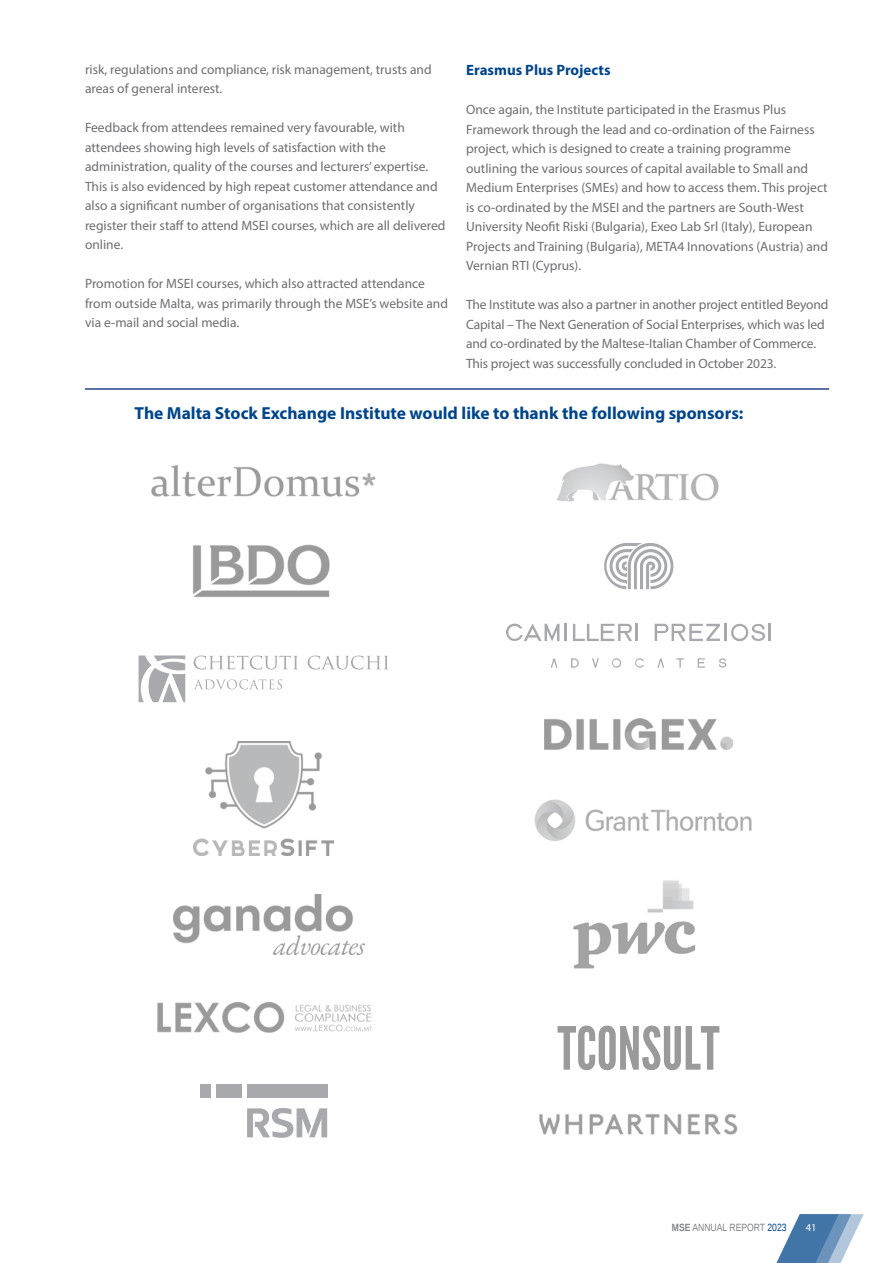
<style>
.page{position:relative;width:893px;height:1263px;background:#fff}
.page>*{position:absolute;margin:0;border:0;box-sizing:border-box;transform-origin:0 0}
.t1{font:700 17.4px "Myriad Pro";color:#00458b}
.t2{font:700 15px "Myriad Pro";color:#00458b}
.t3{font:13.5px/19.5px "Myriad Pro";color:#6d6e71}
.t4{font:10.5px "Liberation Sans Narrow";color:#808285}
.t5{font:10.5px "Myriad Pro";color:#fff}
.s1{font-weight:700}
.s2{color:#00458b}
</style>
<div class="page">
<svg style="left:776px;top:1214px;width:88px;height:49px"></svg>
<svg style="left:194px;top:656px;width:103px;height:13px"></svg>
<svg style="left:308px;top:655px;width:80px;height:14px"></svg>
<svg style="left:139px;top:655px;width:46px;height:47px"></svg>
<svg style="left:194px;top:679px;width:88px;height:10px"></svg>
<img style="left:157px;top:1002px;width:215px;height:31px">
<img style="left:544px;top:719px;width:189px;height:30px">
<div style="left:247px;top:1084px;width:80px;height:14px;background:#a7a9ac"></div>
<div style="left:200px;top:1084px;width:10px;height:14px;background:#a7a9ac"></div>
<div style="left:216px;top:1084px;width:25px;height:14px;background:#a7a9ac"></div>
<svg style="left:247px;top:1108px;width:80px;height:30px"></svg>
<img style="left:556px;top:463px;width:163px;height:39px">
<img style="left:174px;top:894px;width:190px;height:61px">
<svg style="left:557px;top:1025px;width:162px;height:45px"></svg>
<img style="left:539px;top:1114px;width:199px;height:21px">
<img style="left:151px;top:465px;width:225px;height:32px">
<img style="left:193px;top:544px;width:137px;height:53px">
<img style="left:573px;top:880px;width:123px;height:89px">
<img style="left:534px;top:799px;width:218px;height:42px">
<hr style="left:85px;top:388px;width:744px;height:2px;background:#25408f">
<svg style="left:506px;top:623px;width:53px;height:18px"></svg>
<hr style="left:564px;top:624px;width:3px;height:17px;background:#a7a9ac">
<svg style="left:573px;top:624px;width:59px;height:17px"></svg>
<hr style="left:635px;top:624px;width:3px;height:17px;background:#a7a9ac">
<svg style="left:655px;top:624px;width:65px;height:17px"></svg>
<hr style="left:724px;top:624px;width:3px;height:17px;background:#a7a9ac">
<svg style="left:731px;top:624px;width:34px;height:17px"></svg>
<hr style="left:768px;top:624px;width:3px;height:17px;background:#a7a9ac">
<svg style="left:571px;top:658px;width:8px;height:10px"></svg>
<svg style="left:592px;top:658px;width:7px;height:10px"></svg>
<svg style="left:551px;top:658px;width:7px;height:10px"></svg>
<svg style="left:657px;top:658px;width:7px;height:10px"></svg>
<svg style="left:612px;top:658px;width:9px;height:10px"></svg>
<svg style="left:676px;top:658px;width:8px;height:10px"></svg>
<svg style="left:698px;top:658px;width:7px;height:10px"></svg>
<svg style="left:719px;top:658px;width:7px;height:9px"></svg>
<svg style="left:635px;top:658px;width:9px;height:10px"></svg>
<svg style="left:604px;top:543px;width:69px;height:46px"></svg>
<img style="left:194px;top:741px;width:139px;height:114px">
<p class="t3" style="left:85px;top:59px;width:348px">risk, regulations and compliance, risk management, trusts and areas of general interest.</p>
<p class="t3" style="left:85px;top:118px;width:362px">Feedback from attendees remained very favourable, with attendees showing high levels of satisfaction with the administration, quality of the courses and lecturers’ expertise.<br>This is also evidenced by high repeat customer attendance and also a significant number of organisations that consistently register their staff to attend MSEI courses, which are all delivered online.</p>
<p class="t3" style="left:85px;top:274px;width:364px">Promotion for MSEI courses, which also attracted attendance from outside Malta, was primarily through the MSE’s website and via e-mail and social media.</p>
<p class="t2" style="left:466px;top:60px;width:146px">Erasmus Plus Projects</p>
<p class="t3" style="left:466px;top:100px;width:363px">Once again, the Institute participated in the Erasmus Plus Framework through the lead and co-ordination of the Fairness project, which is designed to create a training programme outlining the various sources of capital available to Small and Medium Enterprises (SMEs) and how to access them. This project is co-ordinated by the MSEI and the partners are South-West University Neofit Riski (Bulgaria), Exeo Lab Srl (Italy), European Projects and Training (Bulgaria), META4 Innovations (Austria) and Vernian RTI (Cyprus).</p>
<p class="t3" style="left:466px;top:294px;width:364px">The Institute was also a partner in another project entitled Beyond Capital – The Next Generation of Social Enterprises, which was led and co-ordinated by the Maltese-Italian Chamber of Commerce.<br>This project was successfully concluded in October 2023.</p>
<p class="t1" style="left:135px;top:402px;width:610px">The Malta Stock Exchange Institute would like to thank the following sponsors:</p>
<p class="t4" style="left:672px;top:1221px;width:116px"><span class="s1">MSE</span> ANNUAL REPORT <span class="s2">2023</span></p>
<p class="t5" style="left:806px;top:1221px;width:12px">41</p>
</div>
